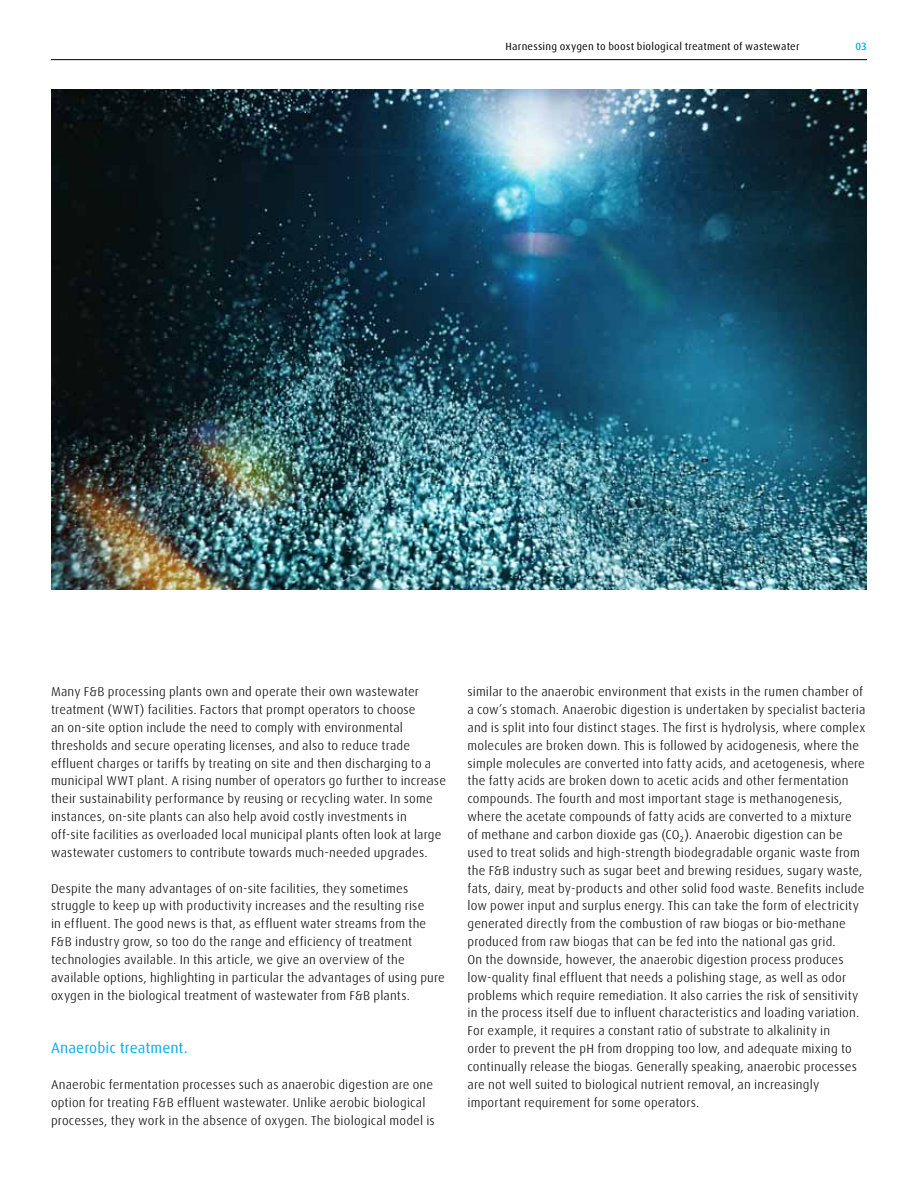
<style>
.page{position:relative;width:918px;height:1188px;background:#fff}
.page>*{position:absolute;margin:0;border:0;box-sizing:border-box;transform-origin:0 0}
.t1{font:15px "Linde Dax Global";color:#00aeef}
.t2{font:300 12.75px/17.9px "Linde Dax Global";letter-spacing:.01em;color:#000}
.t3{font:10.5px "Linde Dax Global";letter-spacing:.02em;color:#000}
.t4{font:500 10.5px "Linde Dax Global";color:#00aeef}
</style>
<div class="page">
<hr style="left:51px;top:59px;width:816px;height:1px;background:#000">
<img style="left:51px;top:89px;width:816px;height:500px">
<p class="t3" style="left:506px;top:41px;width:296px">Harnessing oxygen to boost biological treatment of wastewater</p>
<p class="t4" style="left:856px;top:41px;width:13px">03</p>
<p class="t2" style="left:51px;top:683px;width:397px">Many F&amp;B processing plants own and operate their own wastewater treatment (WWT) facilities. Factors that prompt operators to choose<br>an on-site option include the need to comply with environmental thresholds and secure operating licenses, and also to reduce trade effluent charges or tariffs by treating on site and then discharging to a municipal WWT plant. A rising number of operators go further to increase their sustainability performance by reusing or recycling water. In some instances, on-site plants can also help avoid costly investments in off‑site facilities as overloaded local municipal plants often look at large wastewater customers to contribute towards much-needed upgrades.</p>
<p class="t2" style="left:51px;top:879px;width:395px">Despite the many advantages of on-site facilities, they sometimes struggle to keep up with productivity increases and the resulting rise<br>in effluent. The good news is that, as effluent water streams from the F&amp;B industry grow, so too do the range and efficiency of treatment technologies available. In this article, we give an overview of the available options, highlighting in particular the advantages of using pure oxygen in the biological treatment of wastewater from F&amp;B plants.</p>
<p class="t1" style="left:51px;top:1039px;width:138px">Anaerobic treatment.</p>
<p class="t2" style="left:51px;top:1076px;width:385px">Anaerobic fermentation processes such as anaerobic digestion are one option for treating F&amp;B effluent wastewater. Unlike aerobic biological processes, they work in the absence of oxygen. The biological model is</p>
<p class="t2" style="left:468px;top:683px;width:400px">similar to the anaerobic environment that exists in the rumen chamber of a cow’s stomach. Anaerobic digestion is undertaken by specialist bacteria and is split into four distinct stages. The first is hydrolysis, where complex molecules are broken down. This is followed by acidogenesis, where the simple molecules are converted into fatty acids, and acetogenesis, where the fatty acids are broken down to acetic acids and other fermentation compounds. The fourth and most important stage is methanogenesis, where the acetate compounds of fatty acids are converted to a mixture of methane and carbon dioxide gas (CO₂). Anaerobic digestion can be used to treat solids and high-strength biodegradable organic waste from the F&amp;B industry such as sugar beet and brewing residues, sugary waste, fats, dairy, meat by-products and other solid food waste. Benefits include low power input and surplus energy. This can take the form of electricity generated directly from the combustion of raw biogas or bio-methane produced from raw biogas that can be fed into the national gas grid.<br>On the downside, however, the anaerobic digestion process produces low-quality final effluent that needs a polishing stage, as well as odor problems which require remediation. It also carries the risk of sensitivity in the process itself due to influent characteristics and loading variation.<br>For example, it requires a constant ratio of substrate to alkalinity in<br>order to prevent the pH from dropping too low, and adequate mixing to continually release the biogas. Generally speaking, anaerobic processes are not well suited to biological nutrient removal, an increasingly important requirement for some operators.</p>
</div>
